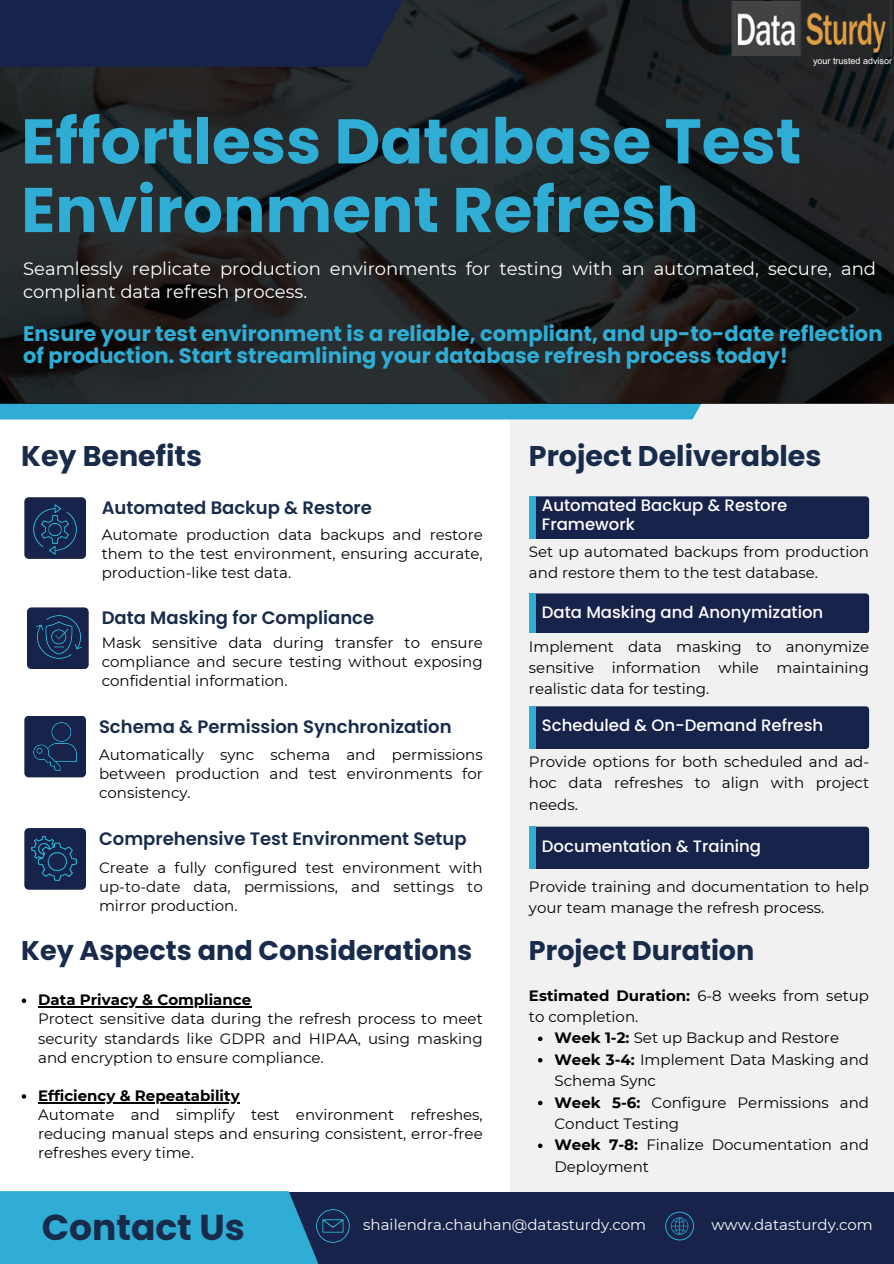
<style>
.page{position:relative;width:894px;height:1264px;background:#fff}
.page>*{position:absolute;margin:0;border:0;box-sizing:border-box;transform-origin:0 0}
.t1{font:700 63px/68.7px "Poppins";color:#30add4}
.t2{font:700 36px "Poppins";color:#182b4b}
.t3{font:700 28.5px "Poppins";color:#182b4b}
.t4{font:700 27px "Poppins";color:#182b4b}
.t5{font:700 21px/22.5px "Poppins";color:#30add4}
.t6{font:600 18px "Poppins";color:#182b4b}
.t7{font:18px/22.5px "Montserrat";color:#fff}
.t8{font:500 16.5px/19.2px "Poppins";color:#fff}
.t9{font:15px/19.2px "Montserrat";color:#000;text-align:justify}
.t10{font:15px "Montserrat";color:#fafafa}
.t11{font:700 15px "Montserrat";color:#000}
.t12{font:9px "Arial MT Pro";color:#fff}
.s1{font-weight:700}
</style>
<div class="page">
<div style="left:510px;top:0;width:383px;height:1263px;background:#f1f1f1"></div>
<div style="left:208px;top:1191px;width:685px;height:72px;background:#18234b"></div>
<svg style="left:0;top:1191px;width:452px;height:72px;fill:#30add4"></svg>
<div style="left:535px;top:826px;width:333px;height:43px;background:#18234b"></div>
<div style="left:529px;top:826px;width:6px;height:43px;background:#30add4"></div>
<div style="left:535px;top:706px;width:333px;height:43px;background:#18234b"></div>
<div style="left:529px;top:706px;width:6px;height:43px;background:#30add4"></div>
<div style="left:529px;top:593px;width:339px;height:40px;background:#18234b;border-radius:3px"></div>
<div style="left:529px;top:593px;width:6px;height:40px;background:#30add4"></div>
<div style="left:535px;top:496px;width:333px;height:43px;background:#18234b"></div>
<div style="left:529px;top:496px;width:6px;height:43px;background:#30add4"></div>
<svg style="left:0;top:403px;width:893px;height:16px;fill:#30add4"></svg>
<svg style="left:0;top:0;width:893px;height:403px;background:#202324"></svg>
<div style="left:0;top:0;width:446px;height:67px;background:#18234b"></div>
<svg style="left:24px;top:497px;width:62px;height:62px;background:#202b51"></svg>
<svg style="left:27px;top:607px;width:62px;height:62px;background:#1f2a51"></svg>
<div style="left:24px;top:716px;width:62px;height:61px;background:#18234b"></div>
<svg style="left:24px;top:828px;width:62px;height:61px;background:#1c284f"></svg>
<img style="left:731px;top:1px;width:160px;height:54px">
<img style="left:34px;top:504px;width:43px;height:51px">
<svg style="left:665px;top:1211px;width:28px;height:29px"></svg>
<img style="left:316px;top:1209px;width:33px;height:33px">
<img style="left:36px;top:615px;width:45px;height:43px">
<img style="left:34px;top:722px;width:43px;height:48px">
<img style="left:32px;top:836px;width:45px;height:44px">
<svg style="left:22px;top:998px;width:4px;height:5px"></svg>
<hr style="left:38px;top:1006px;width:213px;height:1px;background:#000">
<svg style="left:22px;top:1094px;width:4px;height:4px"></svg>
<hr style="left:38px;top:1102px;width:201px;height:1px;background:#000">
<svg style="left:538px;top:1036px;width:4px;height:5px"></svg>
<svg style="left:538px;top:1058px;width:4px;height:4px"></svg>
<svg style="left:538px;top:1100px;width:4px;height:5px"></svg>
<svg style="left:538px;top:1143px;width:4px;height:4px"></svg>
<p class="t12" style="left:812px;top:57px;width:81px">your trusted advisor</p>
<p class="t1" style="left:21px;top:107px;width:781px">Effortless Database Test<br>Environment Refresh</p>
<p class="t7" style="left:23px;top:257px;width:854px">Seamlessly replicate production environments for testing with an automated, secure, and compliant data refresh process.</p>
<p class="t5" style="left:23px;top:322px;width:860px">Ensure your test environment is a reliable, compliant, and up-to-date reflection of production. Start streamlining your database refresh process today!</p>
<p class="t3" style="left:21px;top:436px;width:182px">Key Benefits</p>
<h3 class="t3" style="left:529px;top:436px;width:294px">Project Deliverables</h3>
<h3 class="t6" style="left:102px;top:495px;width:272px">Automated Backup &amp; Restore</h3>
<p class="t9" style="left:102px;top:524px;width:382px">Automate production data backups and restore them to the test environment, ensuring accurate, production-like test data.</p>
<h5 class="t6" style="left:102px;top:605px;width:274px">Data Masking for Compliance</h5>
<p class="t9" style="left:102px;top:633px;width:382px">Mask sensitive data during transfer to ensure compliance and secure testing without exposing confidential information.</p>
<p class="t6" style="left:99px;top:713px;width:354px">Schema &amp; Permission Synchronization</p>
<h5 class="t9" style="left:99px;top:745px;width:385px">Automatically sync schema and permissions between production and test environments for consistency.</h5>
<p class="t6" style="left:99px;top:826px;width:369px">Comprehensive Test Environment Setup</p>
<p class="t9" style="left:99px;top:857px;width:385px">Create a fully configured test environment with up-to-date data, permissions, and settings to mirror production.</p>
<h5 class="t4" style="left:21px;top:931px;width:452px">Key Aspects and Considerations</h5>
<p class="t11" style="left:38px;top:990px;width:214px">Data Privacy &amp; Compliance</p>
<p class="t9" style="left:38px;top:1009px;width:446px">Protect sensitive data during the refresh process to meet security standards like GDPR and HIPAA, using masking and encryption to ensure compliance.</p>
<h5 class="t11" style="left:38px;top:1086px;width:203px">Efficiency &amp; Repeatability</h5>
<p class="t9" style="left:38px;top:1105px;width:446px">Automate and simplify test environment refreshes, reducing manual steps and ensuring consistent, error-free refreshes every time.</p>
<p class="t8" style="left:541px;top:495px;width:247px">Automated Backup &amp; Restore<br>Framework</p>
<h5 class="t9" style="left:529px;top:541px;width:341px;line-height:21.3px">Set up automated backups from production and restore them to the test database.</h5>
<p class="t8" style="left:541px;top:602px;width:283px">Data Masking and Anonymization</p>
<p class="t9" style="left:529px;top:635px;width:341px;line-height:21.3px">Implement data masking to anonymize sensitive information while maintaining realistic data for testing.</p>
<h5 class="t8" style="left:541px;top:715px;width:283px">Scheduled &amp; On-Demand Refresh</h5>
<p class="t9" style="left:529px;top:751px;width:341px;line-height:21.3px">Provide options for both scheduled and ad&shy;hoc data refreshes to align with project needs.</p>
<h5 class="t8" style="left:541px;top:837px;width:221px">Documentation &amp; Training</h5>
<p class="t9" style="left:529px;top:876px;width:341px;line-height:21.3px">Provide training and documentation to help your team manage the refresh process.</p>
<h3 class="t4" style="left:529px;top:931px;width:227px">Project Duration</h3>
<p class="t9" style="left:529px;top:984px;width:341px;line-height:21.3px"><span class="s1">Estimated Duration:</span> 6-8 weeks from setup to completion.</p>
<p class="t9" style="left:554px;top:1028px;width:286px"><span class="s1">Week 1-2:</span> Set up Backup and Restore</p>
<p class="t9" style="left:554px;top:1048px;width:316px;line-height:21.3px"><span class="s1">Week 3-4:</span> Implement Data Masking and<br>Schema Sync</p>
<p class="t9" style="left:554px;top:1091px;width:316px;line-height:21.3px"><span class="s1">Week 5-6:</span> Configure Permissions and<br>Conduct Testing</p>
<h2 class="t9" style="left:554px;top:1134px;width:316px;line-height:21.3px"><span class="s1">Week 7-8:</span> Finalize Documentation and<br>Deployment</h2>
<h5 class="t2" style="left:42px;top:1201px;width:205px">Contact Us</h5>
<p class="t10" style="left:363px;top:1215px;width:284px">shailendra.chauhan@datasturdy.com</p>
<p class="t10" style="left:711px;top:1215px;width:163px">www.datasturdy.com</p>
</div>
